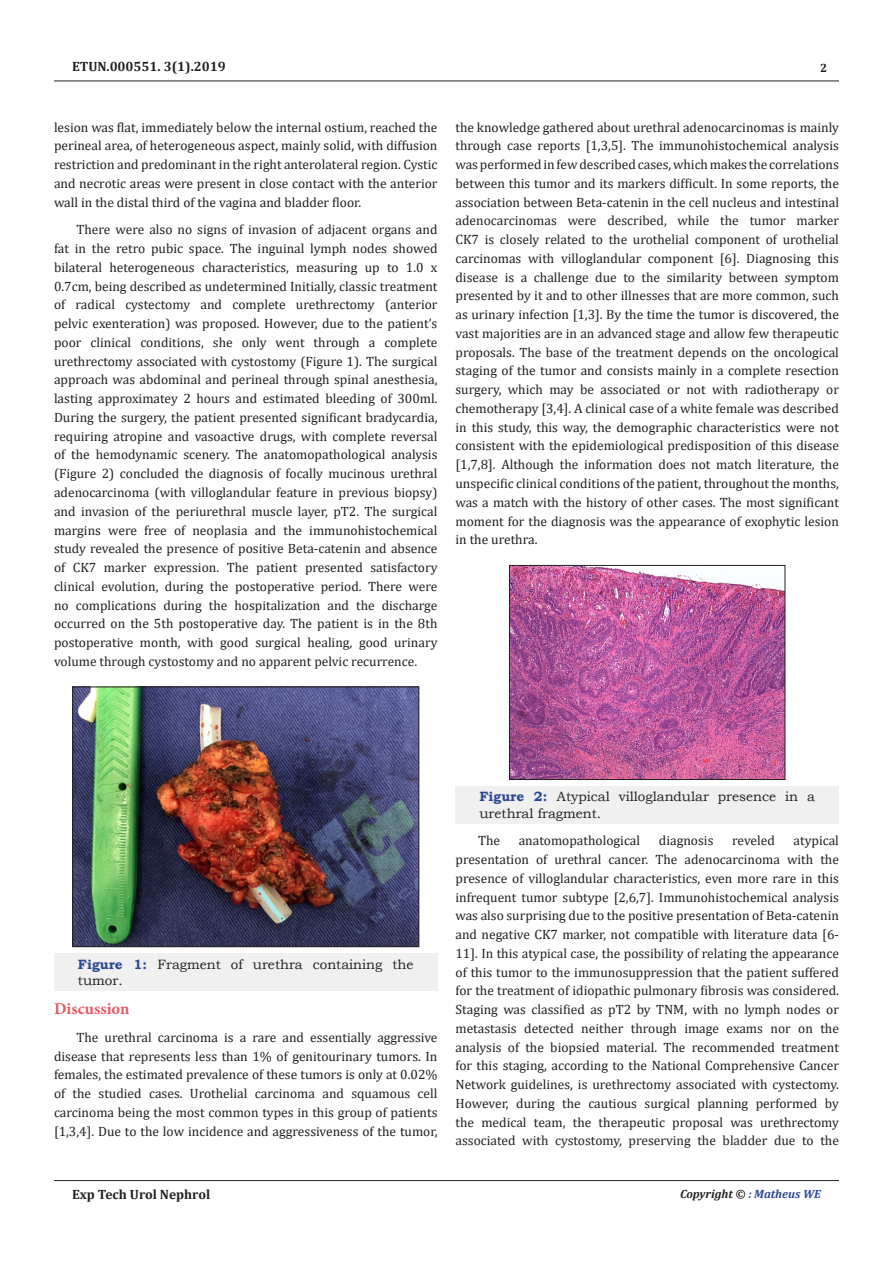
<style>
.page{position:relative;width:893px;height:1263px;background:#fff}
.page>*{position:absolute;margin:0;border:0;box-sizing:border-box;transform-origin:0 0}
.t1{font:700 16.5px "Minion Pro";color:#e65960}
.t2{font:13.5px/18.8px "Cambria";color:#231f20;text-align:justify}
.t3{font:13.5px/16.2px "Bookman Old Style";color:#231f20}
.t4{font:700 13.5px "Cambria";color:#231f20}
.t5{font:italic 700 12px "Cambria";color:#231f20}
.t6{font:700 12px "Cambria";color:#231f20}
.s1{font-weight:700;color:#2a4791}
.s2{color:#2a4791}
</style>
<div class="page">
<hr style="left:54px;top:81px;width:785px;height:1px;background:#231f20">
<hr style="left:54px;top:1180px;width:785px;height:1px;background:#231f20">
<div style="left:54px;top:953px;width:383px;height:38px;background:#f0f0f0"></div>
<img style="left:74px;top:689px;width:343px;height:256px">
<div style="left:72px;top:687px;width:347px;height:260px;border:1px solid #231f20"></div>
<div style="left:455px;top:786px;width:384px;height:37px;background:#f0f0f0"></div>
<img style="left:511px;top:567px;width:272px;height:211px">
<div style="left:509px;top:565px;width:276px;height:215px;border:1px solid #231f20"></div>
<p class="t4" style="left:72px;top:56px;width:155px">ETUN.000551. 3(1).2019</p>
<p class="t6" style="left:820px;top:60px;width:9px">2</p>
<p class="t2" style="left:54px;top:118px;width:385px">lesion was flat, immediately below the internal ostium, reached the perineal area, of heterogeneous aspect, mainly solid, with diffusion restriction and predominant in the right anterolateral region. Cystic and necrotic areas were present in close contact with the anterior wall in the distal third of the vagina and bladder floor.</p>
<p class="t2" style="left:54px;top:220px;width:385px;text-indent:22px">There were also no signs of invasion of adjacent organs and fat in the retro pubic space. The inguinal lymph nodes showed bilateral heterogeneous characteristics, measuring up to 1.0 x 0.7cm, being described as undetermined Initially, classic treatment of radical cystectomy and complete urethrectomy (anterior pelvic exenteration) was proposed. However, due to the patient’s poor clinical conditions, she only went through a complete urethrectomy associated with cystostomy (Figure 1). The surgical approach was abdominal and perineal through spinal anesthesia, lasting approximatey 2 hours and estimated bleeding of 300ml.<br>During the surgery, the patient presented significant bradycardia, requiring atropine and vasoactive drugs, with complete reversal of the hemodynamic scenery. The anatomopathological analysis (Figure 2) concluded the diagnosis of focally mucinous urethral adenocarcinoma (with villoglandular feature in previous biopsy) and invasion of the periurethral muscle layer, pT2. The surgical margins were free of neoplasia and the immunohistochemical study revealed the presence of positive Beta-catenin and absence of CK7 marker expression. The patient presented satisfactory clinical evolution, during the postoperative period. There were no complications during the hospitalization and the discharge occurred on the 5th postoperative day. The patient is in the 8th postoperative month, with good surgical healing, good urinary volume through cystostomy and no apparent pelvic recurrence.</p>
<p class="t2" style="left:455px;top:118px;width:385px">the knowledge gathered about urethral adenocarcinomas is mainly through case reports [1,3,5]. The immunohistochemical analysis was performed in few described cases, which makes the correlations between this tumor and its markers difficult. In some reports, the association between Beta-catenin in the cell nucleus and intestinal adenocarcinomas were described, while the tumor marker CK7 is closely related to the urothelial component of urothelial carcinomas with villoglandular component [6]. Diagnosing this disease is a challenge due to the similarity between symptom presented by it and to other illnesses that are more common, such as urinary infection [1,3]. By the time the tumor is discovered, the vast majorities are in an advanced stage and allow few therapeutic proposals. The base of the treatment depends on the oncological staging of the tumor and consists mainly in a complete resection surgery, which may be associated or not with radiotherapy or chemotherapy [3,4]. A clinical case of a white female was described in this study, this way, the demographic characteristics were not consistent with the epidemiological predisposition of this disease [1,7,8]. Although the information does not match literature, the unspecific clinical conditions of the patient, throughout the months, was a match with the history of other cases. The most significant moment for the diagnosis was the appearance of exophytic lesion in the urethra.</p>
<p class="t3" style="left:78px;top:956px;width:337px"><span class="s1">Figure 1:</span> Fragment of urethra containing the tumor.</p>
<p class="t1" style="left:54px;top:997px;width:77px">Discussion</p>
<p class="t2" style="left:54px;top:1028px;width:385px;text-indent:22px">The urethral carcinoma is a rare and essentially aggressive disease that represents less than 1% of genitourinary tumors. In females, the estimated prevalence of these tumors is only at 0.02% of the studied cases. Urothelial carcinoma and squamous cell carcinoma being the most common types in this group of patients [1,3,4]. Due to the low incidence and aggressiveness of the tumor,</p>
<p class="t3" style="left:479px;top:789px;width:337px"><span class="s1">Figure 2:</span> Atypical villoglandular presence in a urethral fragment.</p>
<p class="t2" style="left:478px;top:831px;width:24px">The</p>
<p class="t2" style="left:519px;top:831px;width:123px">anatomopathological</p>
<p class="t2" style="left:659px;top:831px;width:56px">diagnosis</p>
<p class="t2" style="left:732px;top:831px;width:44px">reveled</p>
<p class="t2" style="left:455px;top:831px;width:385px;text-indent:338px">atypical presentation of urethral cancer. The adenocarcinoma with the presence of villoglandular characteristics, even more rare in this infrequent tumor subtype [2,6,7]. Immunohistochemical analysis was also surprising due to the positive presentation of Beta-catenin and negative CK7 marker, not compatible with literature data [6- 11]. In this atypical case, the possibility of relating the appearance of this tumor to the immunosuppression that the patient suffered for the treatment of idiopathic pulmonary fibrosis was considered.<br>Staging was classified as pT2 by TNM, with no lymph nodes or metastasis detected neither through image exams nor on the analysis of the biopsied material. The recommended treatment for this staging, according to the National Comprehensive Cancer Network guidelines, is urethrectomy associated with cystectomy.<br>However, during the cautious surgical planning performed by the medical team, the therapeutic proposal was urethrectomy associated with cystostomy, preserving the bladder due to the</p>
<p class="t4" style="left:72px;top:1185px;width:140px">Exp Tech Urol Nephrol</p>
<p class="t5" style="left:680px;top:1185px;width:143px">Copyright © <span class="s2">: Matheus WE</span></p>
</div>
